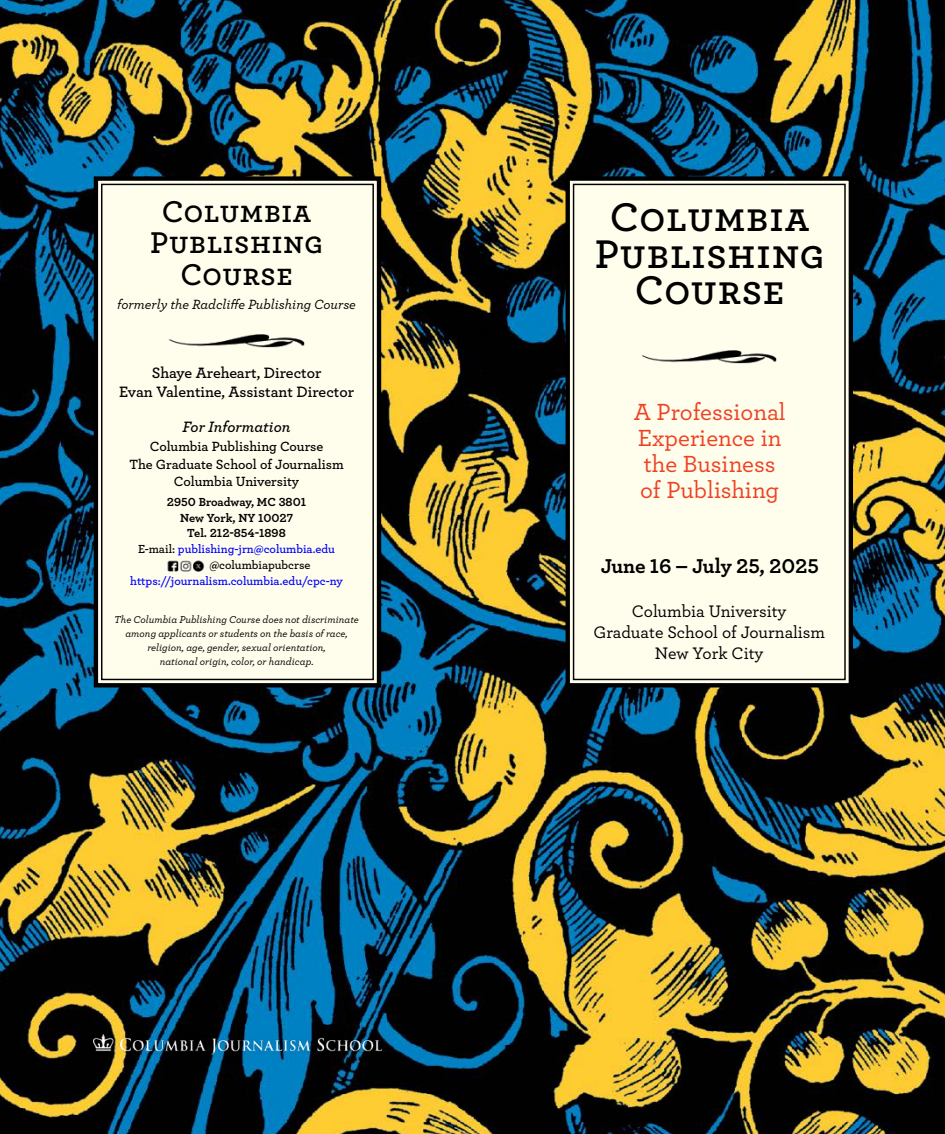
<style>
.page{position:relative;width:945px;height:1134px;background:#fff}
.page>*{position:absolute;margin:0;border:0;box-sizing:border-box;transform-origin:0 0}
.t1{font:600 42px/36.6px "Archer";letter-spacing:.02em;color:#000;text-align:center}
.t2{font:600 31.5px/31.5px "Archer";letter-spacing:.02em;color:#000;text-align:center}
.t3{font:500 24.5px/26.2px "Archer";color:#ef4123}
.t4{font:700 21px "Archer";letter-spacing:-.005em;color:#000}
.t5{font:500 17.5px/21px "Archer";letter-spacing:-.02em;color:#000;text-align:center}
.t6{font:600 15.75px/18.9px "Archer";letter-spacing:-.005em;color:#000;text-align:center}
.t7{font:italic 600 15.75px "Archer";color:#000}
.t8{font:600 14px/17.5px "Archer";letter-spacing:-.005em;color:#000;text-align:center}
.t9{font:italic 500 14px "Archer";color:#000}
.t10{font:600 12.25px "Archer";color:#00f}
.t11{font:700 12.25px "Archer";color:#000}
.t12{font:600 12.25px "Archer";color:#000}
.t13{font:italic 500 10.5px/14px "Archer";color:#000;text-align:center}
.s1{color:#000}
</style>
<div class="page">
<img style="left:0;top:0;width:945px;height:1134px">
<svg style="left:92px;top:174px;width:291px;height:516px;background:#edecdc"></svg>
<div style="left:101px;top:184px;width:273px;height:496px;border:1px solid #000"></div>
<svg style="left:563px;top:174px;width:292px;height:516px;background:#dddccc"></svg>
<div style="left:573px;top:184px;width:273px;height:496px;border:1px solid #000"></div>
<img style="left:641px;top:350px;width:136px;height:13px">
<img style="left:168px;top:334px;width:136px;height:13px">
<img style="left:165px;top:559px;width:41px;height:17px">
<img style="left:94px;top:1034px;width:287px;height:20px">
<h2 class="t2" style="left:150px;top:194px;width:174px">Columbia<br>Publishing<br>Course</h2>
<h3 class="t9" style="left:117px;top:294px;width:240px">formerly the Radcliffe Publishing Course</h3>
<h3 class="t6" style="left:119px;top:363px;width:236px">Shaye Areheart, Director<br>Evan Valentine, Assistant Director</h3>
<h3 class="t7" style="left:183px;top:415px;width:109px">For Information</h3>
<h3 class="t8" style="left:130px;top:437px;width:216px">Columbia Publishing Course<br>The Graduate School of Journalism<br>Columbia University</h3>
<p class="t11" style="left:167px;top:492px;width:141px">2950 Broadway, MC 3801</p>
<p class="t11" style="left:180px;top:508px;width:114px">New York, NY 10027</p>
<p class="t11" style="left:187px;top:524px;width:100px">Tel. 212-854-1898</p>
<p class="t10" style="left:138px;top:540px;width:199px"><span class="s1">E-mail:</span> publishing-jrn@columbia.edu</p>
<p class="t12" style="left:209px;top:556px;width:103px">@columbiapubcrse</p>
<p class="t10" style="left:130px;top:571px;width:214px">https://journalism.columbia.edu/cpc-ny</p>
<p class="t13" style="left:114px;top:612px;width:246px">The Columbia Publishing Course does not discriminate among applicants or students on the basis of race, religion, age, gender, sexual orientation,<br>national origin, color, or handicap.</p>
<h1 class="t1" style="left:595px;top:197px;width:232px">Columbia<br>Publishing<br>Course</h1>
<h3 class="t3" style="left:634px;top:397px;width:153px">A Professional<br>Experience in the Business of Publishing</h3>
<h3 class="t4" style="left:601px;top:549px;width:220px">June 16 – July 25, 2025</h3>
<h3 class="t5" style="left:593px;top:600px;width:233px">Columbia University<br>Graduate School of Journalism<br>New York City</h3>
</div>
